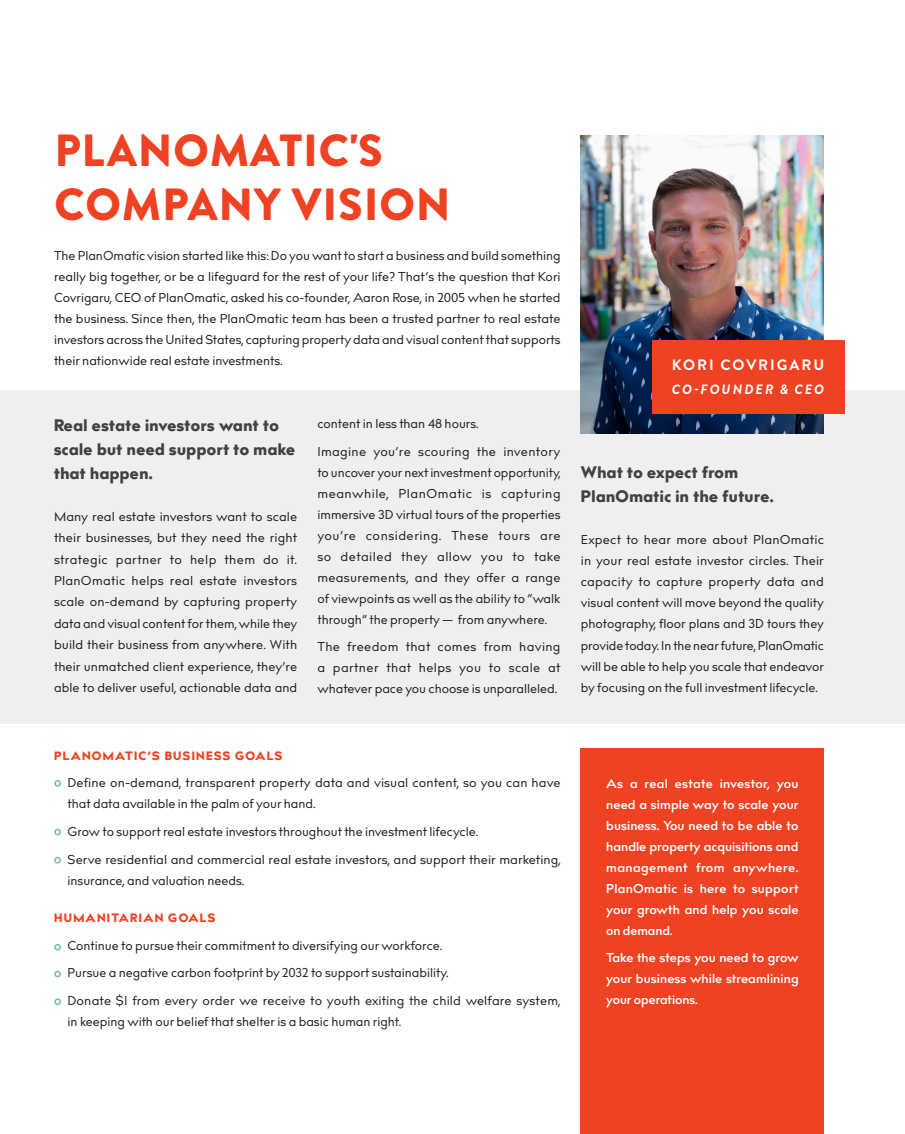
<style>
.page{position:relative;width:905px;height:1134px;background:#fff}
.page>*{position:absolute;margin:0;border:0;box-sizing:border-box;transform-origin:0 0}
.t1{font:900 45px/54px "Brandon Grotesque";letter-spacing:.02em;color:#ef4222}
.Subhead_1{font:16.5px/24.5px "billcorpnar super";letter-spacing:.03em;color:#414141}
.body{font:700 15px "Brandon Grotesque";letter-spacing:.13em;color:#fff}
.body-2{font:italic 700 13.5px "Brandon Grotesque";letter-spacing:.15em;color:#fff}
.body-3{font:12.75px/21px "billcorpnar";color:#231f20;text-align:justify}
.body-4{font:600 12.75px/21px "billcorpnar";letter-spacing:.005em;color:#fff;text-align:justify}
.t2{font:12px "billcorpnar super";letter-spacing:.11em;color:#ef4222}
</style>
<div class="page">
<div style="left:580px;top:748px;width:244px;height:386px;background:#ef4222"></div>
<div style="left:0;top:390px;width:904px;height:333px;background:#efefef"></div>
<img style="left:580px;top:135px;width:244px;height:298px">
<div style="left:652px;top:340px;width:192px;height:73px;background:#ef4222"></div>
<div style="left:54px;top:780px;width:7px;height:7px;border:2px solid #6ec194;border-radius:50%"></div>
<div style="left:54px;top:829px;width:7px;height:6px;border:2px solid #6ec194;border-radius:50%"></div>
<div style="left:54px;top:857px;width:7px;height:7px;border:2px solid #6ec194;border-radius:50%"></div>
<div style="left:54px;top:944px;width:7px;height:7px;border:2px solid #6ec194;border-radius:50%"></div>
<div style="left:54px;top:971px;width:7px;height:6px;border:2px solid #6ec194;border-radius:50%"></div>
<div style="left:54px;top:998px;width:7px;height:7px;border:2px solid #6ec194;border-radius:50%"></div>
<p class="t1" style="left:54px;top:125px;width:398px">PLANOMATIC'S<br>COMPANY VISION</p>
<p class="body-3" style="left:54px;top:246px;width:508px">The PlanOmatic vision started like this: Do you want to start a business and build something really big together, or be a lifeguard for the rest of your life? That’s the question that Kori Covrigaru, CEO of PlanOmatic, asked his co-founder, Aaron Rose, in 2005 when he started the business. Since then, the PlanOmatic team has been a trusted partner to real estate investors across the United States, capturing property data and visual content that supports their nationwide real estate investments.</p>
<p class="Subhead_1" style="left:54px;top:413px;width:242px">Real estate investors want to scale but need support to make that happen.</p>
<p class="body-3" style="left:54px;top:506px;width:245px;line-height:21.5px">Many real estate investors want to scale their businesses, but they need the right strategic partner to help them do it.<br>PlanOmatic helps real estate investors scale on-demand by capturing property data and visual content for them, while they build their business from anywhere. With their unmatched client experience, they’re able to deliver useful, actionable data and</p>
<p class="body-3" style="left:317px;top:413px;width:163px">content in less than 48 hours.</p>
<p class="body-3" style="left:317px;top:441px;width:245px">Imagine you’re scouring the inventory to uncover your next investment opportunity, meanwhile, PlanOmatic is capturing immersive 3D virtual tours of the properties you’re considering. These tours are so detailed they allow you to take measurements, and they offer a range of viewpoints as well as the ability to “walk through” the property — from anywhere.</p>
<p class="body-3" style="left:317px;top:637px;width:244px">The freedom that comes from having a partner that helps you to scale at whatever pace you choose is unparalleled.</p>
<p class="body" style="left:671px;top:355px;width:154px">KORI COVRIGARU</p>
<p class="body-2" style="left:671px;top:379px;width:154px">CO-FOUNDER &amp; CEO</p>
<p class="Subhead_1" style="left:580px;top:461px;width:194px">What to expect from<br>PlanOmatic in the future.</p>
<p class="body-3" style="left:580px;top:529px;width:245px">Expect to hear more about PlanOmatic in your real estate investor circles. Their capacity to capture property data and visual content will move beyond the quality photography, floor plans and 3D tours they provide today. In the near future, PlanOmatic will be able to help you scale that endeavor by focusing on the full investment lifecycle.</p>
<p class="t2" style="left:54px;top:747px;width:230px">PLANOMATIC’S BUSINESS GOALS</p>
<p class="body-3" style="left:68px;top:773px;width:494px">Define on-demand, transparent property data and visual content, so you can have that data available in the palm of your hand.</p>
<p class="body-3" style="left:68px;top:822px;width:412px">Grow to support real estate investors throughout the investment lifecycle.</p>
<p class="body-3" style="left:68px;top:849px;width:494px">Serve residential and commercial real estate investors, and support their marketing, insurance, and valuation needs.</p>
<p class="t2" style="left:54px;top:909px;width:163px">HUMANITARIAN GOALS</p>
<p class="body-3" style="left:68px;top:935px;width:376px">Continue to pursue their commitment to diversifying our workforce.</p>
<p class="body-3" style="left:68px;top:963px;width:382px">Pursue a negative carbon footprint by 2032 to support sustainability.</p>
<p class="body-3" style="left:68px;top:991px;width:494px">Donate $1 from every order we receive to youth exiting the child welfare system, in keeping with our belief that shelter is a basic human right.</p>
<p class="body-4" style="left:606px;top:773px;width:194px">As a real estate investor, you need a simple way to scale your business. You need to be able to handle property acquisitions and management from anywhere.<br>PlanOmatic is here to support your growth and help you scale on demand.</p>
<p class="body-4" style="left:606px;top:948px;width:194px">Take the steps you need to grow your business while streamlining your operations.</p>
</div>
